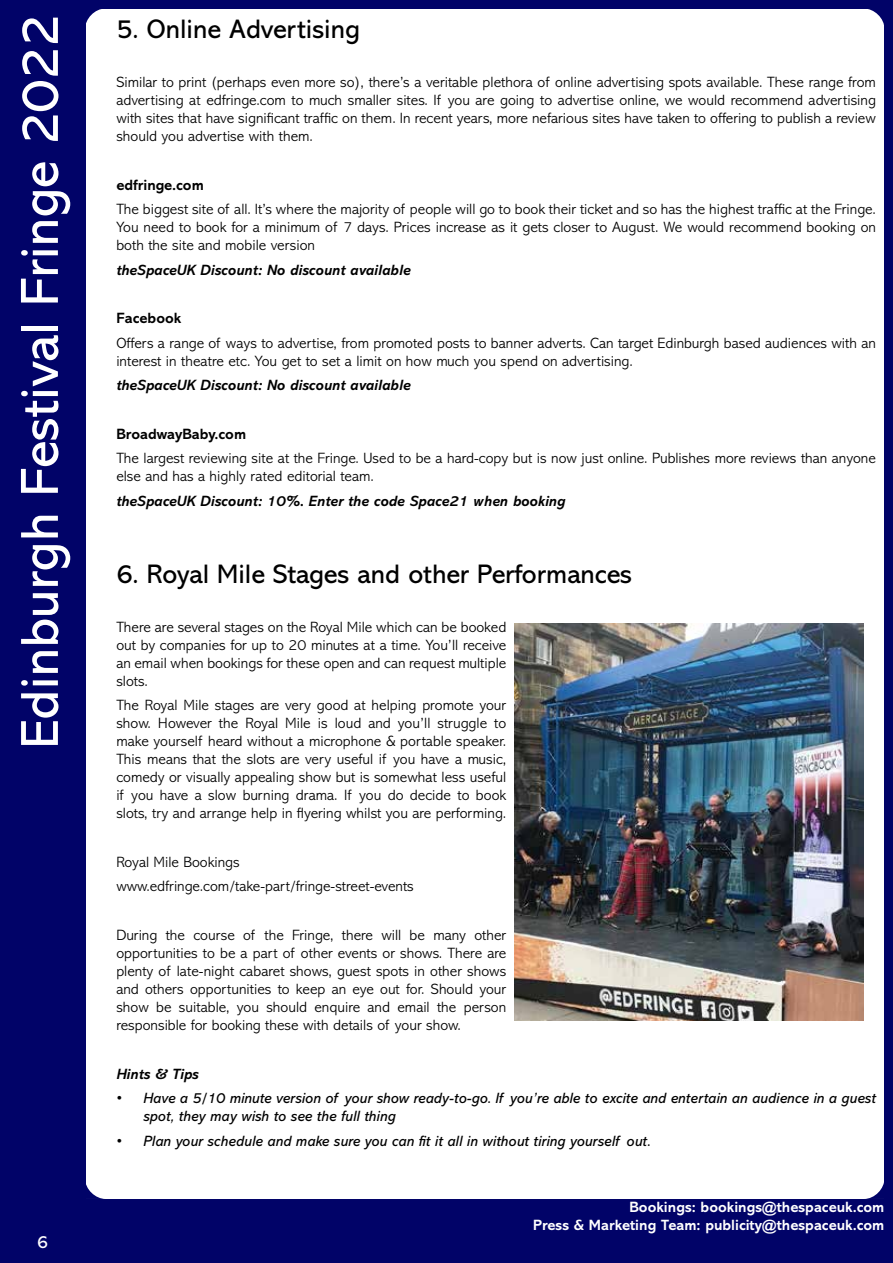
<style>
.page{position:relative;width:893px;height:1263px;background:#fff}
.page>*{position:absolute;margin:0;border:0;box-sizing:border-box;transform-origin:0 0}
.t1{font:54px "Abadi MT Std";color:#fff}
.t2{font:27px "Abadi MT Std";color:#000}
.t3{font:18px "Abadi MT Std";color:#fff}
.t4{font:300 15px/18px "Abadi MT Std";color:#000;text-align:justify}
.t5{font:italic 15px/18px "Abadi MT Std";color:#000}
.t6{font:italic 700 15px "Abadi MT Std";color:#000}
.t7{font:700 15px/18px "Abadi MT Std";color:#fff;text-align:right}
.t8{font:700 15px "Abadi MT Std";color:#000}
</style>
<div class="page">
<div style="left:0;top:0;width:85px;height:1263px;background:#010368"></div>
<div style="left:85px;top:1199px;width:799px;height:64px;background:#010368"></div>
<svg style="left:85px;top:1178px;width:20px;height:21px"></svg>
<svg style="left:865px;top:1182px;width:19px;height:17px"></svg>
<svg style="left:868px;top:9px;width:16px;height:16px"></svg>
<svg style="left:85px;top:9px;width:17px;height:20px"></svg>
<div style="left:884px;top:0;width:9px;height:1263px;background:#010368"></div>
<div style="left:85px;top:0;width:799px;height:9px;background:#010368"></div>
<img style="left:515px;top:624px;width:349px;height:396px">
<h1 class="t1" style="left:10px;top:748px;width:735px;rotate:-90deg">Edinburgh Festival Fringe 2022</h1>
<p class="t3" style="left:37px;top:1232px;width:12px">6</p>
<h2 class="t2" style="left:116px;top:14px;width:245px">5. Online Advertising</h2>
<p class="t4" style="left:116px;top:73px;width:761px">Similar to print (perhaps even more so), there’s a veritable plethora of online advertising spots available. These range from advertising at edfringe.com to much smaller sites. If you are going to advertise online, we would recommend advertising with sites that have significant traffic on them. In recent years, more nefarious sites have taken to offering to publish a review should you advertise with them.</p>
<p class="t8" style="left:116px;top:176px;width:89px">edfringe.com</p>
<p class="t4" style="left:116px;top:200px;width:761px">The biggest site of all. It’s where the majority of people will go to book their ticket and so has the highest traffic at the Fringe.<br>You need to book for a minimum of 7 days. Prices increase as it gets closer to August. We would recommend booking on both the site and mobile version</p>
<p class="t6" style="left:116px;top:261px;width:296px">theSpaceUK Discount: No discount available</p>
<p class="t8" style="left:116px;top:310px;width:66px">Facebook</p>
<p class="t4" style="left:116px;top:334px;width:761px">Offers a range of ways to advertise, from promoted posts to banner adverts. Can target Edinburgh based audiences with an interest in theatre etc. You get to set a limit on how much you spend on advertising.</p>
<p class="t6" style="left:116px;top:377px;width:296px">theSpaceUK Discount: No discount available</p>
<p class="t8" style="left:116px;top:425px;width:131px">BroadwayBaby.com</p>
<p class="t4" style="left:116px;top:449px;width:761px">The largest reviewing site at the Fringe. Used to be a hard-copy but is now just online. Publishes more reviews than anyone else and has a highly rated editorial team.</p>
<p class="t6" style="left:116px;top:492px;width:451px">theSpaceUK Discount: 10%. Enter the code Space21 when booking</p>
<h2 class="t2" style="left:116px;top:559px;width:517px">6. Royal Mile Stages and other Performances</h2>
<p class="t4" style="left:116px;top:618px;width:391px">There are several stages on the Royal Mile which can be booked out by companies for up to 20 minutes at a time. You’ll receive an email when bookings for these open and can request multiple slots.</p>
<p class="t4" style="left:116px;top:697px;width:391px">The Royal Mile stages are very good at helping promote your show. However the Royal Mile is loud and you’ll struggle to make yourself heard without a microphone &amp; portable speaker.<br>This means that the slots are very useful if you have a music, comedy or visually appealing show but is somewhat less useful if you have a slow burning drama. If you do decide to book slots, try and arrange help in flyering whilst you are performing.</p>
<p class="t4" style="left:116px;top:850px;width:299px;line-height:24.3px">Royal Mile Bookings www.edfringe.com/take-part/fringe-street-events</p>
<p class="t4" style="left:116px;top:926px;width:391px">During the course of the Fringe, there will be many other opportunities to be a part of other events or shows. There are plenty of late-night cabaret shows, guest spots in other shows and others opportunities to keep an eye out for. Should your show be suitable, you should enquire and email the person responsible for booking these with details of your show.</p>
<p class="t6" style="left:116px;top:1066px;width:84px">Hints &amp; Tips</p>
<p class="t5" style="left:143px;top:1089px;width:734px;text-indent:-27px">• Have a 5/10 minute version of your show ready-to-go. If you’re able to excite and entertain an audience in a guest spot, they may wish to see the full thing</p>
<p class="t5" style="left:116px;top:1132px;width:536px">• Plan your schedule and make sure you can fit it all in without tiring yourself out.</p>
<p class="t7" style="left:533px;top:1198px;width:353px">Bookings: bookings@thespaceuk.com<br>Press &amp; Marketing Team: publicity@thespaceuk.com</p>
</div>
